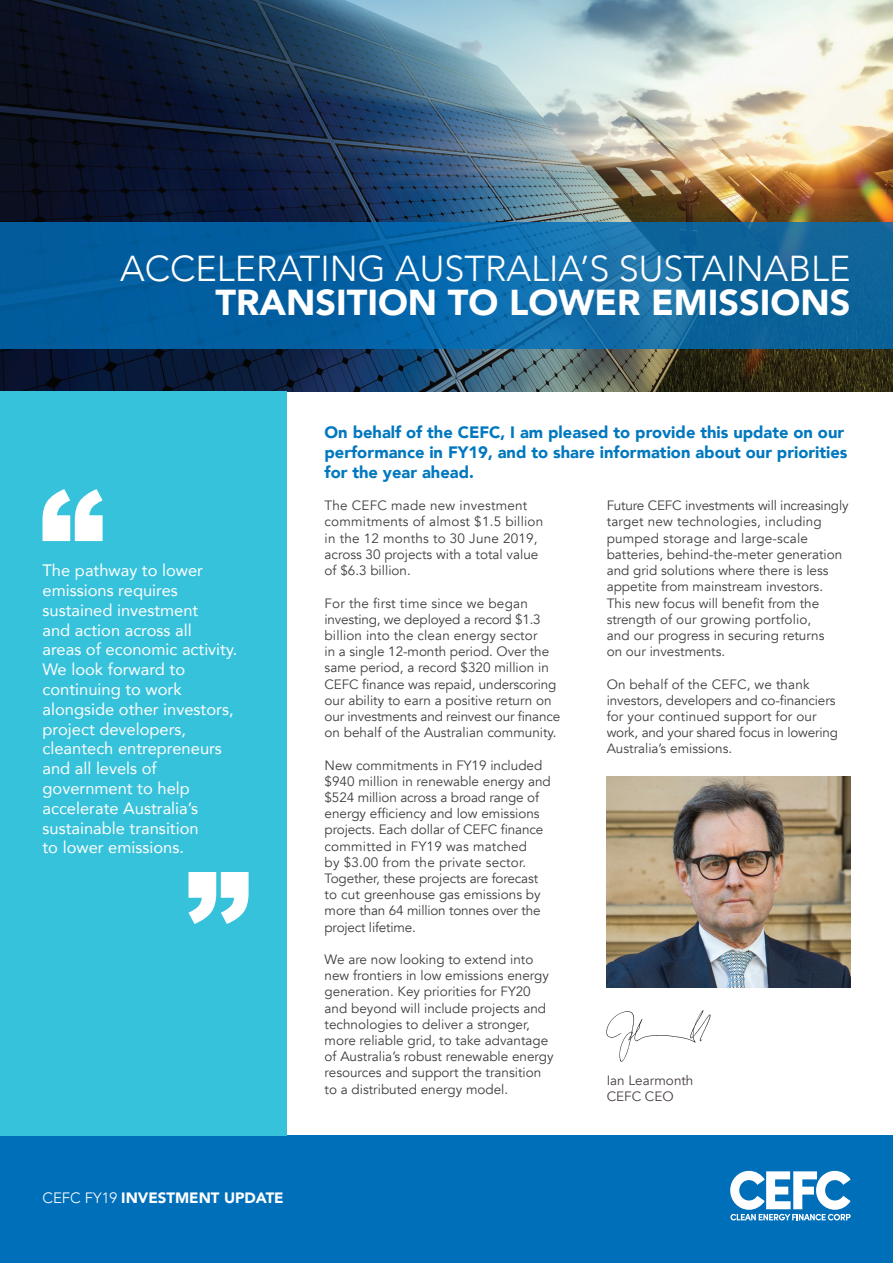
<style>
.page{position:relative;width:893px;height:1263px;background:#fff}
.page>*{position:absolute;margin:0;border:0;box-sizing:border-box;transform-origin:0 0}
.t1{font:300 36px "Avenir";color:#fff}
.t2{font:900 36px "Avenir";color:#fff}
.BP_Pull_Quote{font:16.5px/19.8px "Avenir";color:#fff}
.BP_Body{font:900 16.5px/19.8px "Avenir";color:#0078bf}
.Grey_body_para{font:900 15px "Avenir";color:#fff}
.BP_Body-2{font:13.5px/16.2px "Avenir";color:#3e3e3f}
.Grey_body_para-2{font:13.5px "Avenir";color:#463f3d}
.s1{font-weight:300}
</style>
<div class="page">
<div style="left:0;top:1135px;width:893px;height:128px;background:#006fba"></div>
<svg style="left:730px;top:1171px;width:121px;height:49px"></svg>
<img style="left:0;top:0;width:893px;height:391px">
<div style="left:0;top:391px;width:286px;height:744px;background:#37c2dc"></div>
<svg style="left:0;top:222px;width:893px;height:127px;background:#0964a1"></svg>
<svg style="left:189px;top:872px;width:60px;height:52px"></svg>
<svg style="left:43px;top:489px;width:60px;height:52px"></svg>
<svg style="left:606px;top:1010px;width:104px;height:52px"></svg>
<img style="left:606px;top:776px;width:244px;height:212px">
<p class="t1" style="left:120px;top:248px;width:732px">ACCELERATING AUSTRALIA’S SUSTAINABLE</p>
<p class="t2" style="left:215px;top:271px;width:637px">TRANSITION TO LOWER EMISSIONS</p>
<p class="BP_Pull_Quote" style="left:43px;top:560px;width:196px">The pathway to lower emissions requires sustained investment<br>and action across all<br>areas of economic activity.<br>We look forward to continuing to work alongside other investors, project developers, cleantech entrepreneurs and all levels of government to help accelerate Australia’s sustainable transition<br>to lower emissions.</p>
<p class="Grey_body_para" style="left:43px;top:1185px;width:243px"><span class="s1">CEFC FY19</span> INVESTMENT UPDATE</p>
<p class="BP_Body" style="left:325px;top:422px;width:524px">On behalf of the CEFC, I am pleased to provide this update on our performance in FY19, and to share information about our priorities for the year ahead.</p>
<p class="BP_Body-2" style="left:325px;top:498px;width:220px">The CEFC made new investment commitments of almost $1.5 billion in the 12 months to 30 June 2019, across 30 projects with a total value of $6.3 billion.</p>
<p class="BP_Body-2" style="left:325px;top:595px;width:237px">For the first time since we began investing, we deployed a record $1.3 billion into the clean energy sector<br>in a single 12-month period. Over the same period, a record $320 million in CEFC finance was repaid, underscoring our ability to earn a positive return on our investments and reinvest our finance on behalf of the Australian community.</p>
<p class="BP_Body-2" style="left:325px;top:757px;width:228px">New commitments in FY19 included $940 million in renewable energy and $524 million across a broad range of energy efficiency and low emissions projects. Each dollar of CEFC finance committed in FY19 was matched<br>by $3.00 from the private sector.<br>Together, these projects are forecast to cut greenhouse gas emissions by more than 64 million tonnes over the project lifetime.</p>
<p class="BP_Body-2" style="left:325px;top:951px;width:230px">We are now looking to extend into new frontiers in low emissions energy generation. Key priorities for FY20 and beyond will include projects and technologies to deliver a stronger, more reliable grid, to take advantage of Australia’s robust renewable energy resources and support the transition to a distributed energy model.</p>
<p class="BP_Body-2" style="left:607px;top:498px;width:243px">Future CEFC investments will increasingly target new technologies, including pumped storage and large-scale batteries, behind-the-meter generation and grid solutions where there is less appetite from mainstream investors.<br>This new focus will benefit from the strength of our growing portfolio,<br>and our progress in securing returns<br>on our investments.</p>
<p class="BP_Body-2" style="left:607px;top:676px;width:233px">On behalf of the CEFC, we thank investors, developers and co-financiers for your continued support for our work, and your shared focus in lowering Australia’s emissions.</p>
<p class="Grey_body_para-2" style="left:607px;top:1072px;width:88px">Ian Learmonth</p>
<p class="Grey_body_para-2" style="left:607px;top:1088px;width:69px">CEFC CEO</p>
</div>
